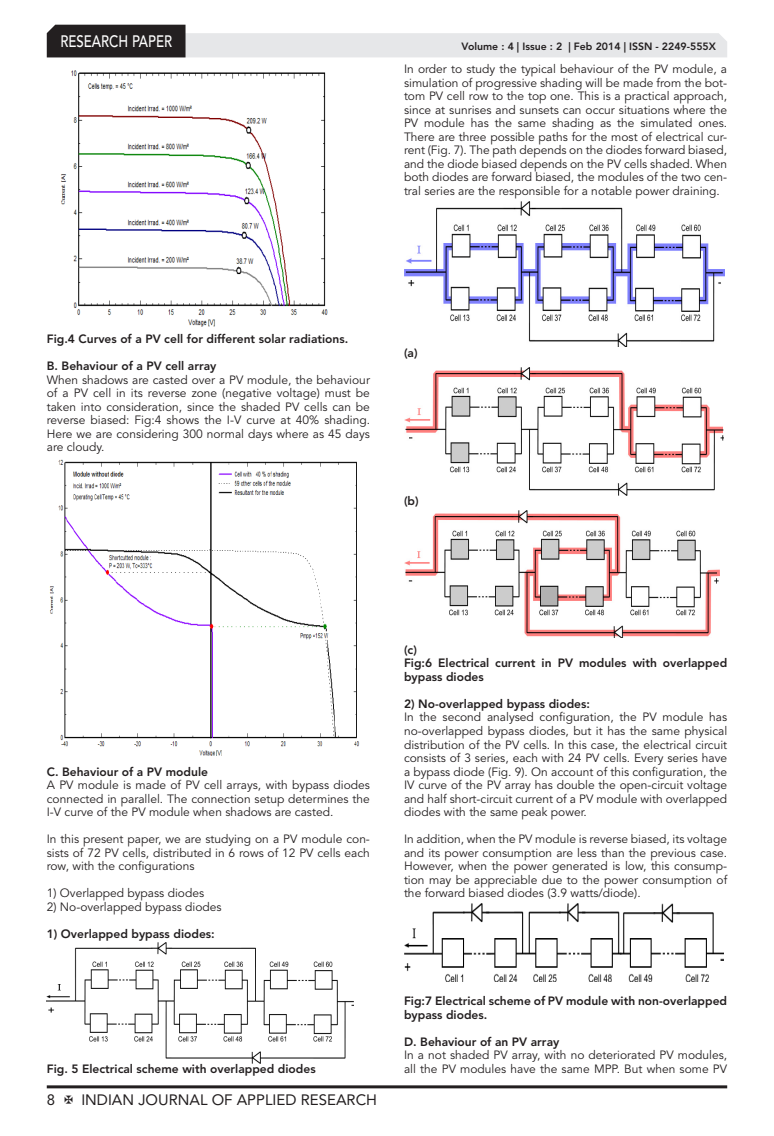
<style>
.page{position:relative;width:774px;height:1136px;background:#fff}
.page>*{position:absolute;margin:0;border:0;box-sizing:border-box;transform-origin:0 0}
.t1{font:500 16.5px "Avenir LT Std";color:#fff;scale:.8 1}
.t2{font:15px "Avenir LT Std";color:#231f20}
.Body_Text{font:12px/13.5px "Avenir LT Std";color:#231f20;text-align:justify}
.Bold{font:800 12px/13.5px "Avenir LT Std";color:#231f20}
.Bullet{font:12px "Avenir LT Std";color:#231f20}
.t3{font:800 10.5px "Avenir LT Std";color:#231f20}
</style>
<div class="page">
<hr style="left:47px;top:1085px;width:680px;height:3px;background:#231f20">
<svg style="left:47px;top:25px;width:680px;height:32px"></svg>
<img style="left:60px;top:70px;width:268px;height:257px">
<img style="left:49px;top:459px;width:311px;height:296px">
<img style="left:47px;top:942px;width:306px;height:121px">
<img style="left:404px;top:201px;width:321px;height:146px">
<img style="left:404px;top:367px;width:320px;height:128px">
<img style="left:404px;top:510px;width:316px;height:127px">
<img style="left:404px;top:903px;width:320px;height:78px">
<h1 class="t1" style="left:60px;top:32px;width:141px">RESEARCH PAPER</h1>
<p class="t3" style="left:462px;top:41px;width:256px">Volume : 4 | Issue : 2 | Feb 2014 | ISSN - 2249-555X</p>
<p class="Body_Text" style="left:404px;top:62px;width:325px">In order to study the typical behaviour of the PV module, a simulation of progressive shading will be made from the bot&shy;tom PV cell row to the top one. This is a practical approach, since at sunrises and sunsets can occur situations where the PV module has the same shading as the simulated ones.<br>There are three possible paths for the most of electrical cur&shy;rent (Fig. 7). The path depends on the diodes forward biased, and the diode biased depends on the PV cells shaded. When both diodes are forward biased, the modules of the two cen&shy;tral series are the responsible for a notable power draining.</p>
<p class="Bold" style="left:47px;top:332px;width:303px">Fig.4 Curves of a PV cell for different solar radiations.</p>
<p class="Bold" style="left:47px;top:359px;width:171px">B. Behaviour of a PV cell array</p>
<p class="Body_Text" style="left:47px;top:373px;width:325px">When shadows are casted over a PV module, the behaviour of a PV cell in its reverse zone (negative voltage) must be taken into consideration, since the shaded PV cells can be reverse biased: Fig:4 shows the I-V curve at 40% shading.<br>Here we are considering 300 normal days where as 45 days are cloudy.</p>
<p class="Bold" style="left:404px;top:346px;width:15px">(a)</p>
<p class="Bold" style="left:404px;top:494px;width:16px">(b)</p>
<p class="Bold" style="left:47px;top:764px;width:163px">C. Behaviour of a PV module</p>
<p class="Body_Text" style="left:47px;top:778px;width:325px">A PV module is made of PV cell arrays, with bypass diodes connected in parallel. The connection setup determines the I-V curve of the PV module when shadows are casted.</p>
<p class="Body_Text" style="left:47px;top:832px;width:325px">In this present paper, we are studying on a PV module con&shy;sists of 72 PV cells, distributed in 6 rows of 12 PV cells each row, with the configurations</p>
<p class="Bullet" style="left:47px;top:885px;width:159px">1) Overlapped bypass diodes</p>
<p class="Bullet" style="left:47px;top:899px;width:176px">2) No-overlapped bypass diodes</p>
<p class="Bold" style="left:47px;top:926px;width:170px">1) Overlapped bypass diodes:</p>
<p class="Bold" style="left:47px;top:1061px;width:270px">Fig. 5 Electrical scheme with overlapped diodes</p>
<p class="t2" style="left:47px;top:1090px;width:10px">8</p>
<p class="t2" style="left:81px;top:1090px;width:297px">INDIAN JOURNAL OF APPLIED RESEARCH</p>
<p class="Bold" style="left:404px;top:643px;width:14px">(c)</p>
<p class="Bold" style="left:404px;top:656px;width:325px">Fig:6 Electrical current in PV modules with overlapped bypass diodes</p>
<p class="Bold" style="left:404px;top:697px;width:187px">2) No-overlapped bypass diodes:</p>
<p class="Body_Text" style="left:404px;top:710px;width:325px">In the second analysed configuration, the PV module has no-overlapped bypass diodes, but it has the same physical distribution of the PV cells. In this case, the electrical circuit consists of 3 series, each with 24 PV cells. Every series have a bypass diode (Fig. 9). On account of this configuration, the IV curve of the PV array has double the open-circuit voltage and half short-circuit current of a PV module with overlapped diodes with the same peak power.</p>
<p class="Body_Text" style="left:404px;top:832px;width:325px">In addition, when the PV module is reverse biased, its voltage and its power consumption are less than the previous case.<br>However, when the power generated is low, this consump&shy;tion may be appreciable due to the power consumption of the forward biased diodes (3.9 watts/diode).</p>
<p class="Bold" style="left:404px;top:994px;width:325px">Fig:7 Electrical scheme of PV module with non-overlapped bypass diodes.</p>
<p class="Bold" style="left:404px;top:1034px;width:157px">D. Behaviour of an PV array</p>
<p class="Body_Text" style="left:404px;top:1048px;width:325px">In a not shaded PV array, with no deteriorated PV modules, all the PV modules have the same MPP. But when some PV</p>
</div>
